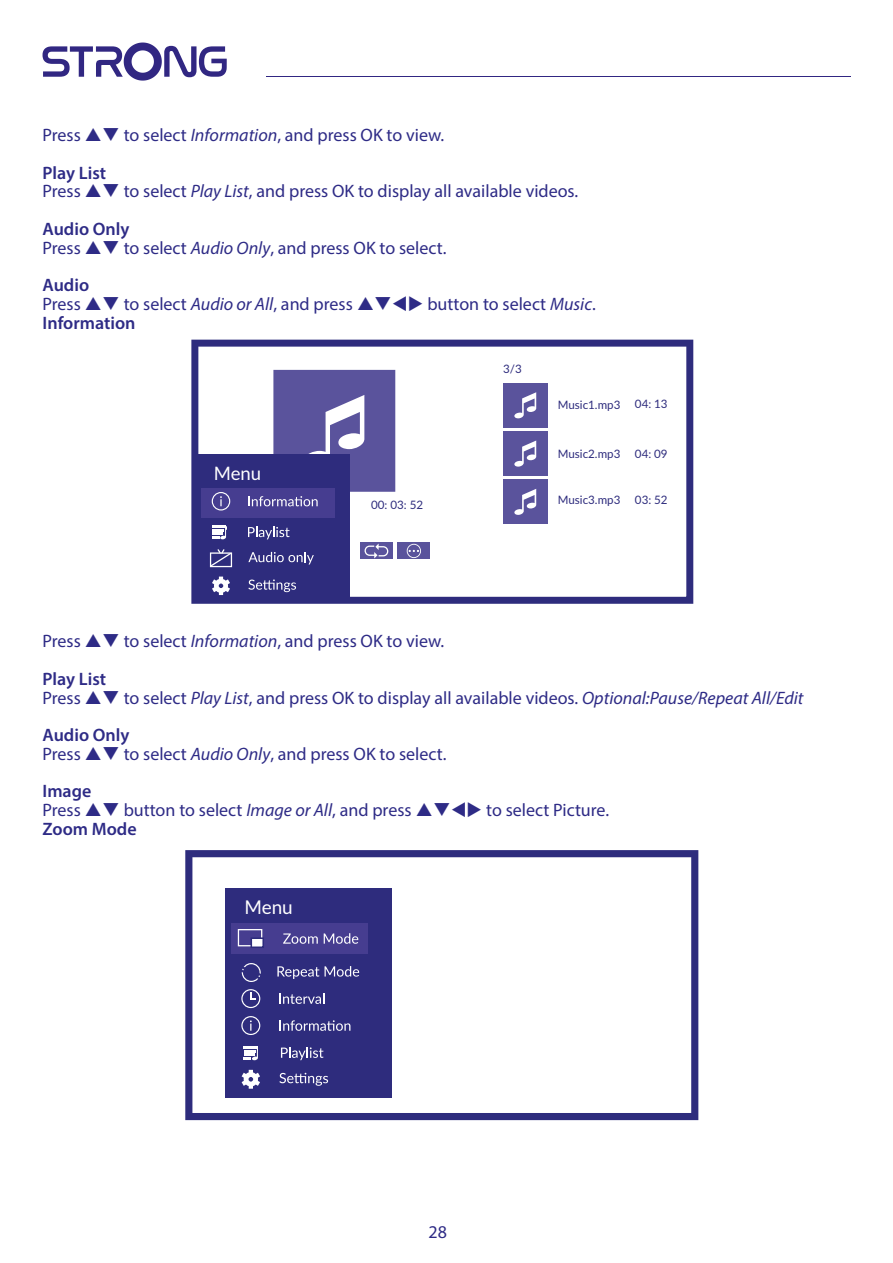
<style>
.page{position:relative;width:893px;height:1263px;background:#fff}
.page>*{position:absolute;margin:0;border:0;box-sizing:border-box;transform-origin:0 0}
.t1{font:18.9px "Lato";color:#fff}
.t2{font:18.6px "Lato";color:#fff}
.t3{font:18px/37.5px "Myriad Pro";color:#2e2b86}
.t4{font:11.55px "Lato";color:#2e2c7d}
.s1{font-style:italic}
.s2{font-weight:600}
</style>
<div class="page">
<hr style="left:266px;top:76px;width:584px;height:1px;background:#312782">
<svg style="left:43px;top:43px;width:184px;height:38px"></svg>
<svg style="left:185px;top:850px;width:513px;height:270px"></svg>
<div style="left:225px;top:888px;width:166px;height:209px;background:#2e2c7d"></div>
<div style="left:231px;top:923px;width:137px;height:30px;background:#463d90"></div>
<svg style="left:280px;top:1020px;width:70px;height:11px"></svg>
<svg style="left:279px;top:1073px;width:49px;height:13px"></svg>
<svg style="left:241px;top:1016px;width:19px;height:19px"></svg>
<svg style="left:242px;top:1070px;width:18px;height:19px"></svg>
<svg style="left:277px;top:966px;width:42px;height:13px"></svg>
<svg style="left:325px;top:966px;width:34px;height:11px"></svg>
<svg style="left:241px;top:963px;width:20px;height:19px"></svg>
<svg style="left:241px;top:989px;width:19px;height:19px"></svg>
<svg style="left:244px;top:1046px;width:14px;height:14px"></svg>
<svg style="left:281px;top:1047px;width:43px;height:13px"></svg>
<svg style="left:283px;top:933px;width:35px;height:11px"></svg>
<svg style="left:324px;top:933px;width:34px;height:11px"></svg>
<svg style="left:238px;top:929px;width:26px;height:19px"></svg>
<svg style="left:279px;top:993px;width:45px;height:11px"></svg>
<svg style="left:191px;top:340px;width:502px;height:264px"></svg>
<div style="left:195px;top:454px;width:155px;height:143px;background:#2e2c7d"></div>
<div style="left:201px;top:488px;width:134px;height:30px;background:#463d90"></div>
<div style="left:360px;top:542px;width:33px;height:17px;background:#5a539c"></div>
<div style="left:397px;top:542px;width:33px;height:17px;background:#5a539c"></div>
<svg style="left:248px;top:370px;width:147px;height:136px"></svg>
<svg style="left:248px;top:552px;width:66px;height:12px"></svg>
<svg style="left:248px;top:579px;width:48px;height:13px"></svg>
<svg style="left:212px;top:492px;width:18px;height:18px"></svg>
<svg style="left:210px;top:549px;width:22px;height:18px"></svg>
<svg style="left:212px;top:577px;width:18px;height:18px"></svg>
<hr style="left:212px;top:525px;width:14px;height:3px;background:#fff">
<svg style="left:212px;top:528px;width:14px;height:11px"></svg>
<svg style="left:248px;top:527px;width:42px;height:12px"></svg>
<svg style="left:365px;top:543px;width:23px;height:15px"></svg>
<svg style="left:407px;top:544px;width:14px;height:14px"></svg>
<p class="t3" style="left:43px;top:116px;width:403px">Press ❑ to select <span class="s1">Information</span>, and press OK to view.<br><span class="s2">Play List</span></p>
<p class="t3" style="left:43px;top:172px;width:537px">Press ❑ to select <span class="s1">Play List</span>, and press OK to display all available videos.<br><span class="s2">Audio Only</span></p>
<p class="t3" style="left:43px;top:228px;width:405px">Press ❑ to select <span class="s1">Audio Only</span>, and press OK to select.<br><span class="s2">Audio</span></p>
<p class="t3" style="left:43px;top:294px;width:555px;line-height:18.8px">Press ❑ to select <span class="s1">Audio or All</span>, and press ❑▼◆ button to select <span class="s1">Music</span>.<br><span class="s2">Information</span></p>
<p class="t2" style="left:214px;top:460px;width:49px">Menu</p>
<p class="t4" style="left:371px;top:497px;width:54px">00: 03: 52</p>
<p class="t4" style="left:503px;top:361px;width:20px">3/3</p>
<p class="t4" style="left:558px;top:396px;width:64px">Music1.mp3</p>
<p class="t4" style="left:558px;top:445px;width:64px">Music2.mp3</p>
<p class="t4" style="left:558px;top:491px;width:64px">Music3.mp3</p>
<p class="t4" style="left:635px;top:396px;width:34px">04: 13</p>
<p class="t4" style="left:635px;top:445px;width:34px">04: 09</p>
<p class="t4" style="left:635px;top:491px;width:34px">03: 52</p>
<p class="t3" style="left:43px;top:622px;width:403px">Press ❑ to select <span class="s1">Information</span>, and press OK to view.<br><span class="s2">Play List</span></p>
<p class="t3" style="left:43px;top:678px;width:762px">Press ❑ to select <span class="s1">Play List</span>, and press OK to display all available videos. <span class="s1">Optional:Pause/Repeat All/Edit<br></span><span class="s2">Audio Only</span></p>
<p class="t3" style="left:43px;top:735px;width:405px">Press ❑ to select <span class="s1">Audio Only</span>, and press OK to select.<br><span class="s2">Image</span></p>
<p class="t3" style="left:43px;top:800px;width:568px;line-height:18.8px">Press ❑ button to select <span class="s1">Image or All</span>, and press ❑▼◆ to select Picture.<br><span class="s2">Zoom Mode</span></p>
<p class="t1" style="left:244px;top:894px;width:50px">Menu</p>
<p class="t3" style="left:428px;top:1213px;width:20px">28</p>
</div>
